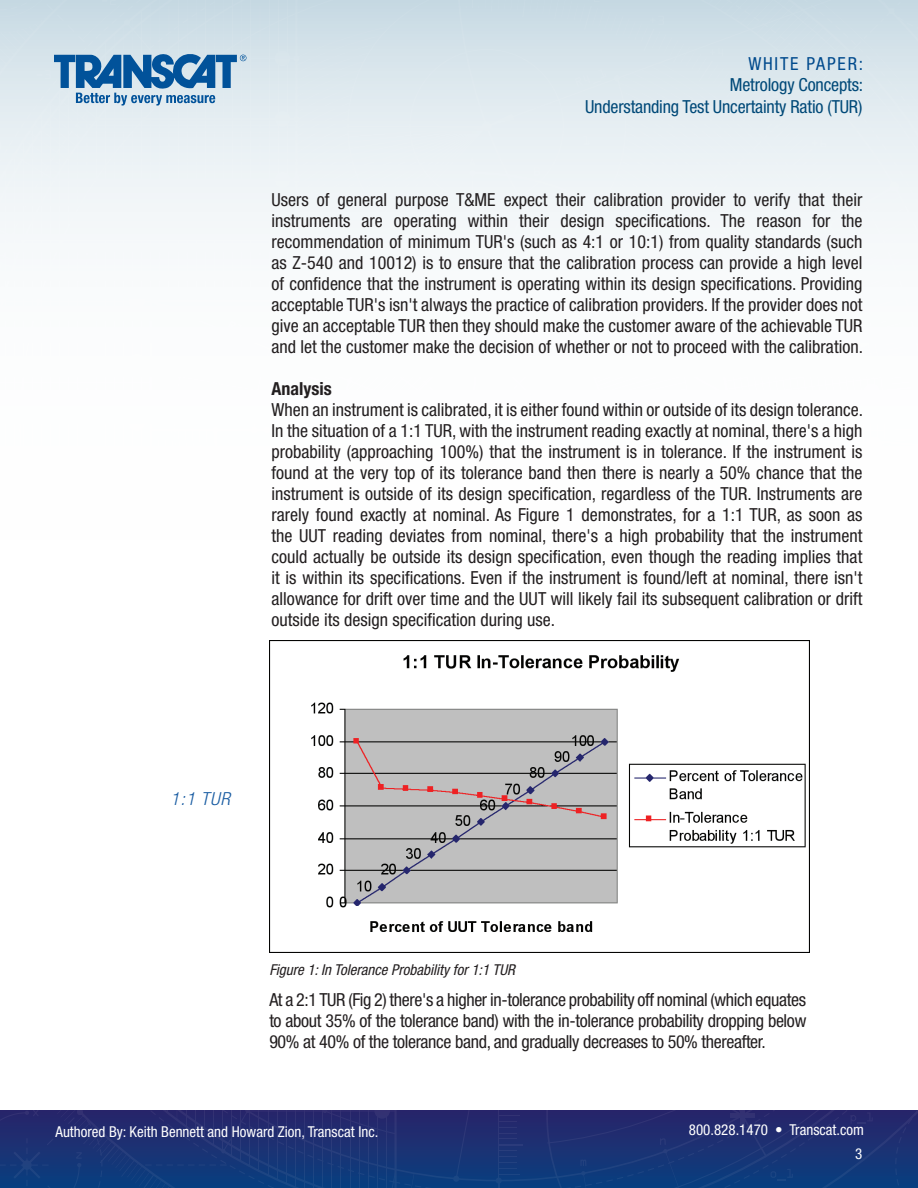
<style>
.page{position:relative;width:918px;height:1188px;background:#fff}
.page>*{position:absolute;margin:0;border:0;box-sizing:border-box;transform-origin:0 0}
.t1{font:condensed 18px/21px "Helvetica Neue";color:#231f20;text-align:justify}
.t2{font:condensed 18px/21.6px "Helvetica Neue";letter-spacing:-.01em;color:#004978;text-align:right}
.t3{font:condensed 18px "Helvetica Neue";letter-spacing:.1em;color:#004a8d}
.t4{font:700 condensed 18px "Helvetica Neue";color:#231f20}
.t5{font:italic 300 condensed 18px "Helvetica Neue";color:#195ca2;scale:1.05 1}
.t6{font:condensed 15px "Helvetica Neue";color:#fff}
.t7{font:italic condensed 15px "Helvetica Neue";color:#231f20}
</style>
<div class="page">
<svg style="left:0;top:0;width:918px;height:234px"></svg>
<svg style="left:0;top:1110px;width:918px;height:78px;background:#1a3274"></svg>
<img style="left:270px;top:640px;width:540px;height:312px">
<p class="t3" style="left:748px;top:53px;width:116px">WHITE PAPER:</p>
<p class="t2" style="left:585px;top:74px;width:280px">Metrology Concepts:<br>Understanding Test Uncertainty Ratio (TUR)</p>
<p class="t1" style="left:272px;top:189px;width:593px">Users of general purpose T&amp;ME expect their calibration provider to verify that their instruments are operating within their design specifications. The reason for the recommendation of minimum TUR's (such as 4:1 or 10:1) from quality standards (such as Z-540 and 10012) is to ensure that the calibration process can provide a high level of confidence that the instrument is operating within its design specifications. Providing acceptable TUR's isn't always the practice of calibration providers. If the provider does not give an acceptable TUR then they should make the customer aware of the achievable TUR and let the customer make the decision of whether or not to proceed with the calibration.</p>
<p class="t4" style="left:272px;top:378px;width:62px">Analysis</p>
<p class="t1" style="left:272px;top:399px;width:593px">When an instrument is calibrated, it is either found within or outside of its design tolerance.<br>In the situation of a 1:1 TUR, with the instrument reading exactly at nominal, there's a high probability (approaching 100%) that the instrument is in tolerance. If the instrument is found at the very top of its tolerance band then there is nearly a 50% chance that the instrument is outside of its design specification, regardless of the TUR. Instruments are rarely found exactly at nominal. As Figure 1 demonstrates, for a 1:1 TUR, as soon as the UUT reading deviates from nominal, there's a high probability that the instrument could actually be outside its design specification, even though the reading implies that it is within its specifications. Even if the instrument is found/left at nominal, there isn't allowance for drift over time and the UUT will likely fail its subsequent calibration or drift outside its design specification during use.</p>
<p class="t5" style="left:171px;top:788px;width:58px">1:1 TUR</p>
<p class="t7" style="left:269px;top:961px;width:247px">Figure 1: In Tolerance Probability for 1:1 TUR</p>
<p class="t1" style="left:269px;top:989px;width:539px">At a 2:1 TUR (Fig 2) there's a higher in-tolerance probability off nominal (which equates to about 35% of the tolerance band) with the in-tolerance probability dropping below 90% at 40% of the tolerance band, and gradually decreases to 50% thereafter.</p>
<p class="t6" style="left:56px;top:1123px;width:324px">Authored By: Keith Bennett and Howard Zion, Transcat Inc.</p>
<p class="t6" style="left:689px;top:1121px;width:177px">800.828.1470 • Transcat.com</p>
<p class="t6" style="left:855px;top:1145px;width:9px">3</p>
</div>
